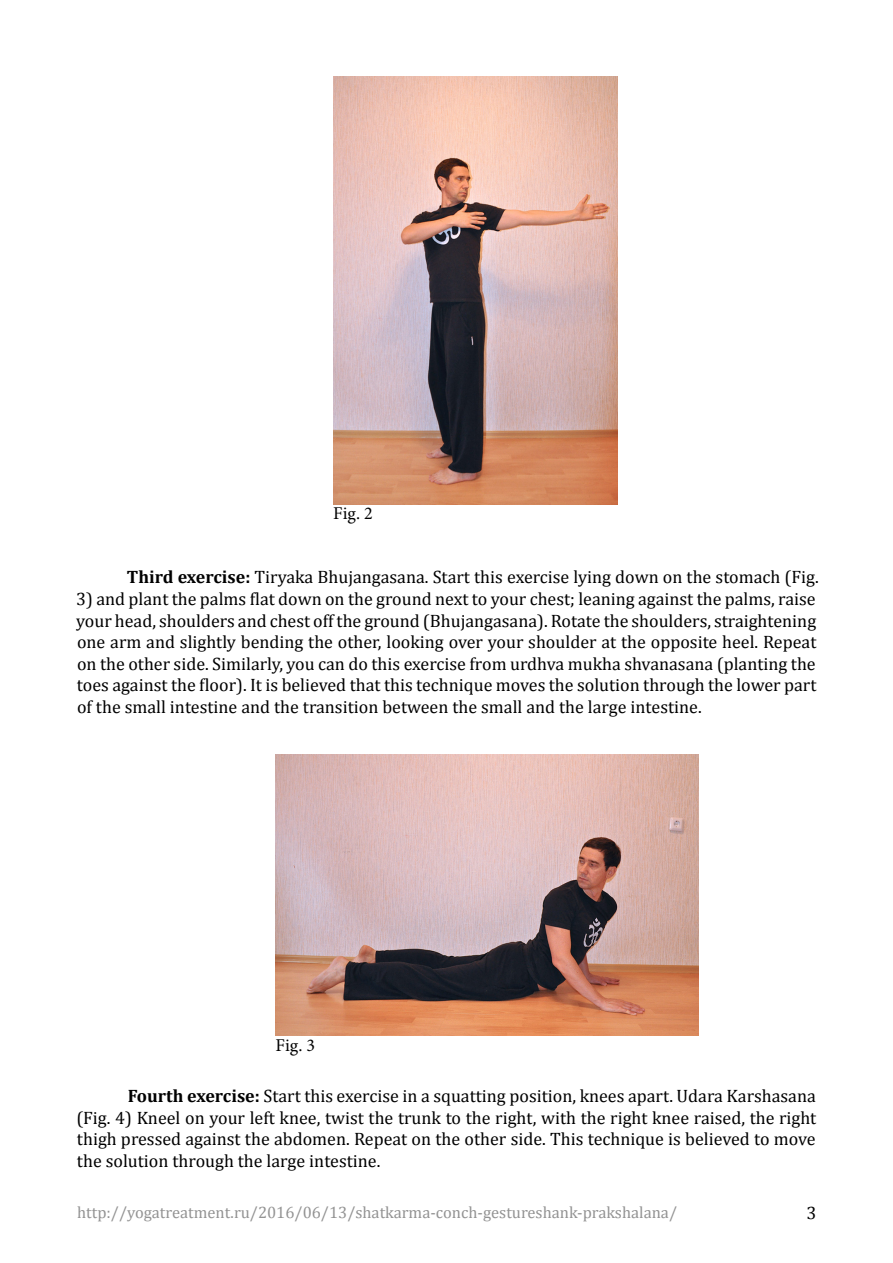
<style>
.page{position:relative;width:893px;height:1263px;background:#fff}
.page>*{position:absolute;margin:0;border:0;box-sizing:border-box;transform-origin:0 0}
.Paragraph_Style_1{font:18px/21.6px "Cambria";color:#000;text-align:justify}
.t1{font:18px "Minion Pro";color:#000}
.t2{font:16.5px "Cambria";color:#939393}
.s1{font-weight:700}
</style>
<div class="page">
<img style="left:333px;top:77px;width:284px;height:427px">
<img style="left:275px;top:755px;width:423px;height:280px">
<p class="t1" style="left:333px;top:501px;width:41px">Fig. 2</p>
<p class="Paragraph_Style_1" style="left:127px;top:566px;width:693px"><span class="s1">Third exercise:</span> Tiryaka Bhujangasana. Start this exercise lying down on the stomach (Fig.</p>
<p class="Paragraph_Style_1" style="left:76px;top:588px;width:742px">3) and plant the palms flat down on the ground next to your chest; leaning against the palms, raise your head, shoulders and chest off the ground (Bhujangasana). Rotate the shoulders, straightening one arm and slightly bending the other, looking over your shoulder at the opposite heel. Repeat on the other side. Similarly, you can do this exercise from urdhva mukha shvanasana (planting the toes against the floor). It is believed that this technique moves the solution through the lower part of the small intestine and the transition between the small and the large intestine.</p>
<p class="t1" style="left:275px;top:1033px;width:41px">Fig. 3</p>
<p class="Paragraph_Style_1" style="left:76px;top:1085px;width:741px;text-indent:52px"><span class="s1">Fourth exercise:</span> Start this exercise in a squatting position, knees apart. Udara Karshasana (Fig. 4) Kneel on your left knee, twist the trunk to the right, with the right knee raised, the right thigh pressed against the abdomen. Repeat on the other side. This technique is believed to move the solution through the large intestine.</p>
<p class="t2" style="left:77px;top:1203px;width:601px">http://yogatreatment.ru/2016/06/13/shatkarma-conch-gestureshank-prakshalana/</p>
<p class="Paragraph_Style_1" style="left:806px;top:1202px;width:11px">3</p>
</div>
